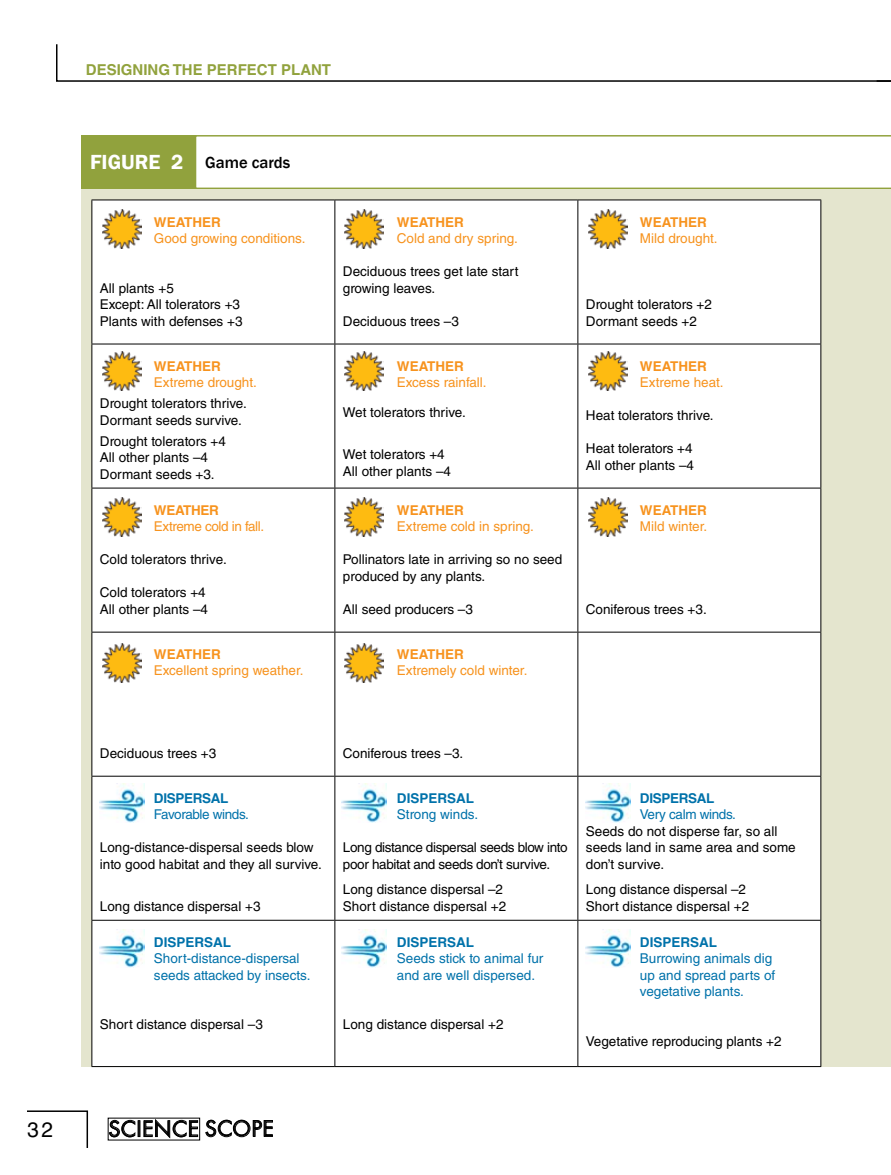
<style>
.page{position:relative;width:891px;height:1175px;background:#fff}
.page>*{position:absolute;margin:0;border:0;box-sizing:border-box;transform-origin:0 0}
.t1{font:23.85px "Futura T";color:#000}
.t2{font:21px "Helvetica LT Std";color:#000}
.t3{font:500 16.5px "Franklin Gothic";color:#000}
.t4{font:700 15px "Helvetica LT Std";color:#91a23d}
.t5{font:13.5px/16.5px "Helvetica LT Std";color:#000}
.t6{font:13.5px "Helvetica LT Std";color:#f7931e}
.t7{font:13.5px/16.5px "Helvetica LT Std";color:#0072aa}
.t8{font:700 13.5px "Helvetica LT Std";color:#f7931e}
.t9{font:13.5px/16.5px "Helvetica LT Std";letter-spacing:-.025em;color:#000}
.t10{font:700 13.5px "Helvetica LT Std";color:#0072aa}
.t11{font:13.5px "Helvetica LT Std";letter-spacing:-.025em;color:#0072aa}
.t12{font:13.5px "Helvetica LT Std";letter-spacing:-.025em;color:#f7931e}
.s1{font-weight:600;font-size:21px;color:#fff}
</style>
<div class="page">
<svg style="left:56px;top:44px;width:835px;height:38px"></svg>
<svg style="left:27px;top:1110px;width:62px;height:38px"></svg>
<svg style="left:113px;top:1137px;width:85px;height:1px"></svg>
<svg style="left:110px;top:1119px;width:88px;height:18px"></svg>
<svg style="left:206px;top:1120px;width:67px;height:16px"></svg>
<svg style="left:196px;top:135px;width:695px;height:54px"></svg>
<div style="left:81px;top:135px;width:115px;height:54px;background:#91a23d"></div>
<div style="left:82px;top:189px;width:809px;height:877px;background:#e4e5ce"></div>
<div style="left:93px;top:200px;width:727px;height:866px;background:#fff"></div>
<hr style="left:92px;top:199px;width:243px;height:1px;background:#000">
<hr style="left:335px;top:199px;width:243px;height:1px;background:#000">
<hr style="left:578px;top:199px;width:243px;height:1px;background:#000">
<hr style="left:92px;top:343px;width:243px;height:1px;background:#000">
<hr style="left:335px;top:343px;width:243px;height:1px;background:#000">
<hr style="left:578px;top:343px;width:243px;height:1px;background:#000">
<hr style="left:92px;top:487px;width:243px;height:1px;background:#000">
<hr style="left:335px;top:487px;width:243px;height:1px;background:#000">
<hr style="left:578px;top:487px;width:243px;height:1px;background:#000">
<hr style="left:92px;top:631px;width:243px;height:1px;background:#000">
<hr style="left:335px;top:631px;width:243px;height:1px;background:#000">
<hr style="left:578px;top:631px;width:243px;height:1px;background:#000">
<hr style="left:92px;top:775px;width:243px;height:1px;background:#000">
<hr style="left:335px;top:775px;width:243px;height:1px;background:#000">
<hr style="left:578px;top:775px;width:243px;height:1px;background:#000">
<hr style="left:92px;top:919px;width:243px;height:1px;background:#000">
<hr style="left:335px;top:919px;width:243px;height:1px;background:#000">
<hr style="left:578px;top:919px;width:243px;height:1px;background:#000">
<hr style="left:92px;top:1066px;width:243px;height:1px;background:#000">
<hr style="left:335px;top:1066px;width:243px;height:1px;background:#000">
<hr style="left:578px;top:1066px;width:243px;height:1px;background:#000">
<hr style="left:92px;top:200px;width:1px;height:143px;background:#000">
<hr style="left:92px;top:344px;width:1px;height:143px;background:#000">
<hr style="left:92px;top:488px;width:1px;height:143px;background:#000">
<hr style="left:92px;top:632px;width:1px;height:143px;background:#000">
<hr style="left:92px;top:776px;width:1px;height:143px;background:#000">
<hr style="left:92px;top:920px;width:1px;height:146px;background:#000">
<hr style="left:334px;top:200px;width:1px;height:143px;background:#000">
<hr style="left:578px;top:200px;width:1px;height:143px;background:#000">
<hr style="left:820px;top:200px;width:1px;height:143px;background:#000">
<hr style="left:334px;top:344px;width:1px;height:143px;background:#000">
<hr style="left:578px;top:344px;width:1px;height:143px;background:#000">
<hr style="left:820px;top:344px;width:1px;height:143px;background:#000">
<hr style="left:334px;top:488px;width:1px;height:143px;background:#000">
<hr style="left:578px;top:488px;width:1px;height:143px;background:#000">
<hr style="left:820px;top:488px;width:1px;height:143px;background:#000">
<hr style="left:334px;top:632px;width:1px;height:143px;background:#000">
<hr style="left:578px;top:632px;width:1px;height:143px;background:#000">
<hr style="left:820px;top:632px;width:1px;height:143px;background:#000">
<hr style="left:334px;top:776px;width:1px;height:143px;background:#000">
<hr style="left:578px;top:776px;width:1px;height:143px;background:#000">
<hr style="left:820px;top:776px;width:1px;height:143px;background:#000">
<hr style="left:334px;top:920px;width:1px;height:146px;background:#000">
<hr style="left:578px;top:920px;width:1px;height:146px;background:#000">
<hr style="left:820px;top:920px;width:1px;height:146px;background:#000">
<img style="left:103px;top:210px;width:39px;height:39px">
<img style="left:344px;top:210px;width:39px;height:39px">
<img style="left:589px;top:210px;width:39px;height:39px">
<img style="left:103px;top:351px;width:39px;height:39px">
<img style="left:344px;top:351px;width:39px;height:39px">
<img style="left:589px;top:351px;width:39px;height:39px">
<img style="left:589px;top:497px;width:39px;height:39px">
<img style="left:344px;top:497px;width:39px;height:39px">
<img style="left:103px;top:497px;width:39px;height:39px">
<img style="left:103px;top:643px;width:39px;height:39px">
<img style="left:344px;top:643px;width:39px;height:39px">
<img style="left:100px;top:783px;width:45px;height:39px">
<img style="left:341px;top:783px;width:45px;height:39px">
<img style="left:586px;top:783px;width:45px;height:39px">
<img style="left:100px;top:929px;width:45px;height:39px">
<img style="left:341px;top:929px;width:45px;height:39px">
<img style="left:586px;top:929px;width:45px;height:39px">
<p class="t4" style="left:86px;top:60px;width:247px">DESIGNING THE PERFECT PLANT</p>
<p class="t3" style="left:90px;top:152px;width:202px"><span class="s1">FIGURE 2</span> Game cards</p>
<p class="t8" style="left:154px;top:213px;width:23px">WEATHER</p>
<p class="t6" style="left:154px;top:230px;width:153px">Good growing conditions.</p>
<p class="t5" style="left:100px;top:279px;width:144px">All plants +5<br>Except: All tolerators +3<br>Plants with defenses +3</p>
<p class="t8" style="left:154px;top:357px;width:23px">WEATHER</p>
<p class="t6" style="left:154px;top:374px;width:105px">Extreme drought.</p>
<p class="t5" style="left:100px;top:395px;width:149px">Drought tolerators thrive.<br>Dormant seeds survive.</p>
<p class="t5" style="left:100px;top:432px;width:127px">Drought tolerators +4<br>All other plants –4<br>Dormant seeds +3.</p>
<p class="t8" style="left:154px;top:501px;width:22px">WEATHER</p>
<p class="t12" style="left:154px;top:518px;width:112px">Extreme cold in fall.</p>
<p class="t5" style="left:100px;top:551px;width:128px">Cold tolerators thrive.</p>
<p class="t5" style="left:100px;top:584px;width:110px">Cold tolerators +4<br>All other plants –4</p>
<p class="t8" style="left:154px;top:645px;width:23px">WEATHER</p>
<p class="t6" style="left:154px;top:662px;width:151px">Excellent spring weather.</p>
<p class="t8" style="left:397px;top:213px;width:23px">WEATHER</p>
<p class="t6" style="left:397px;top:230px;width:122px">Cold and dry spring.</p>
<p class="t5" style="left:343px;top:263px;width:177px">Deciduous trees get late start growing leaves.</p>
<p class="t5" style="left:343px;top:312px;width:118px">Deciduous trees –3</p>
<p class="t8" style="left:397px;top:357px;width:23px">WEATHER</p>
<p class="t6" style="left:397px;top:374px;width:91px">Excess rainfall.</p>
<p class="t5" style="left:343px;top:404px;width:124px">Wet tolerators thrive.</p>
<p class="t5" style="left:343px;top:446px;width:110px">Wet tolerators +4<br>All other plants –4</p>
<p class="t8" style="left:397px;top:501px;width:23px">WEATHER</p>
<p class="t6" style="left:397px;top:518px;width:138px">Extreme cold in spring.</p>
<p class="t5" style="left:343px;top:551px;width:221px">Pollinators late in arriving so no seed produced by any plants.</p>
<p class="t5" style="left:343px;top:600px;width:132px">All seed producers –3</p>
<p class="t8" style="left:397px;top:645px;width:23px">WEATHER</p>
<p class="t6" style="left:397px;top:662px;width:132px">Extremely cold winter.</p>
<p class="t8" style="left:640px;top:213px;width:23px">WEATHER</p>
<p class="t6" style="left:640px;top:230px;width:79px">Mild drought.</p>
<p class="t5" style="left:586px;top:296px;width:127px">Drought tolerators +2<br>Dormant seeds +2</p>
<p class="t8" style="left:640px;top:357px;width:23px">WEATHER</p>
<p class="t6" style="left:640px;top:374px;width:85px">Extreme heat.</p>
<p class="t5" style="left:586px;top:407px;width:129px">Heat tolerators thrive.</p>
<p class="t5" style="left:586px;top:440px;width:110px">Heat tolerators +4<br>All other plants –4</p>
<p class="t8" style="left:640px;top:501px;width:23px">WEATHER</p>
<p class="t6" style="left:640px;top:518px;width:69px">Mild winter.</p>
<p class="t5" style="left:586px;top:600px;width:122px">Coniferous trees +3.</p>
<p class="t5" style="left:100px;top:744px;width:118px">Deciduous trees +3</p>
<p class="t10" style="left:154px;top:789px;width:19px">DISPERSAL</p>
<p class="t11" style="left:154px;top:806px;width:97px">Favorable winds.</p>
<p class="t5" style="left:100px;top:839px;width:224px">Long-distance-dispersal seeds blow into good habitat and they all survive.</p>
<p class="t5" style="left:100px;top:897px;width:162px">Long distance dispersal +3</p>
<p class="t10" style="left:154px;top:933px;width:20px">DISPERSAL</p>
<p class="t7" style="left:154px;top:950px;width:158px">Short-distance-dispersal seeds attacked by insects.</p>
<p class="t5" style="left:100px;top:1016px;width:164px">Short distance dispersal –3</p>
<p class="t5" style="left:343px;top:744px;width:122px">Coniferous trees –3.</p>
<p class="t10" style="left:397px;top:789px;width:20px">DISPERSAL</p>
<p class="t7" style="left:397px;top:806px;width:83px">Strong winds.</p>
<p class="t9" style="left:343px;top:839px;width:226px">Long distance dispersal seeds blow into poor habitat and seeds don’t survive.</p>
<p class="t5" style="left:343px;top:881px;width:165px">Long distance dispersal –2<br>Short distance dispersal +2</p>
<p class="t10" style="left:397px;top:933px;width:20px">DISPERSAL</p>
<p class="t7" style="left:397px;top:950px;width:148px">Seeds stick to animal fur and are well dispersed.</p>
<p class="t5" style="left:343px;top:1016px;width:162px">Long distance dispersal +2</p>
<p class="t10" style="left:640px;top:789px;width:19px">DISPERSAL</p>
<p class="t11" style="left:640px;top:806px;width:98px">Very calm winds.</p>
<p class="t5" style="left:586px;top:822px;width:211px">Seeds do not disperse far, so all seeds land in same area and some don’t survive.</p>
<p class="t5" style="left:586px;top:881px;width:165px">Long distance dispersal –2<br>Short distance dispersal +2</p>
<p class="t10" style="left:640px;top:933px;width:20px">DISPERSAL</p>
<p class="t7" style="left:640px;top:950px;width:137px">Burrowing animals dig up and spread parts of vegetative plants.</p>
<p class="t5" style="left:586px;top:1032px;width:197px">Vegetative reproducing plants +2</p>
<h2 class="t2" style="left:27px;top:1117px;width:28px">32</h2>
<h1 class="t1" style="left:108px;top:1114px;width:167px">SCIENCE SCOPE</h1>
</div>
